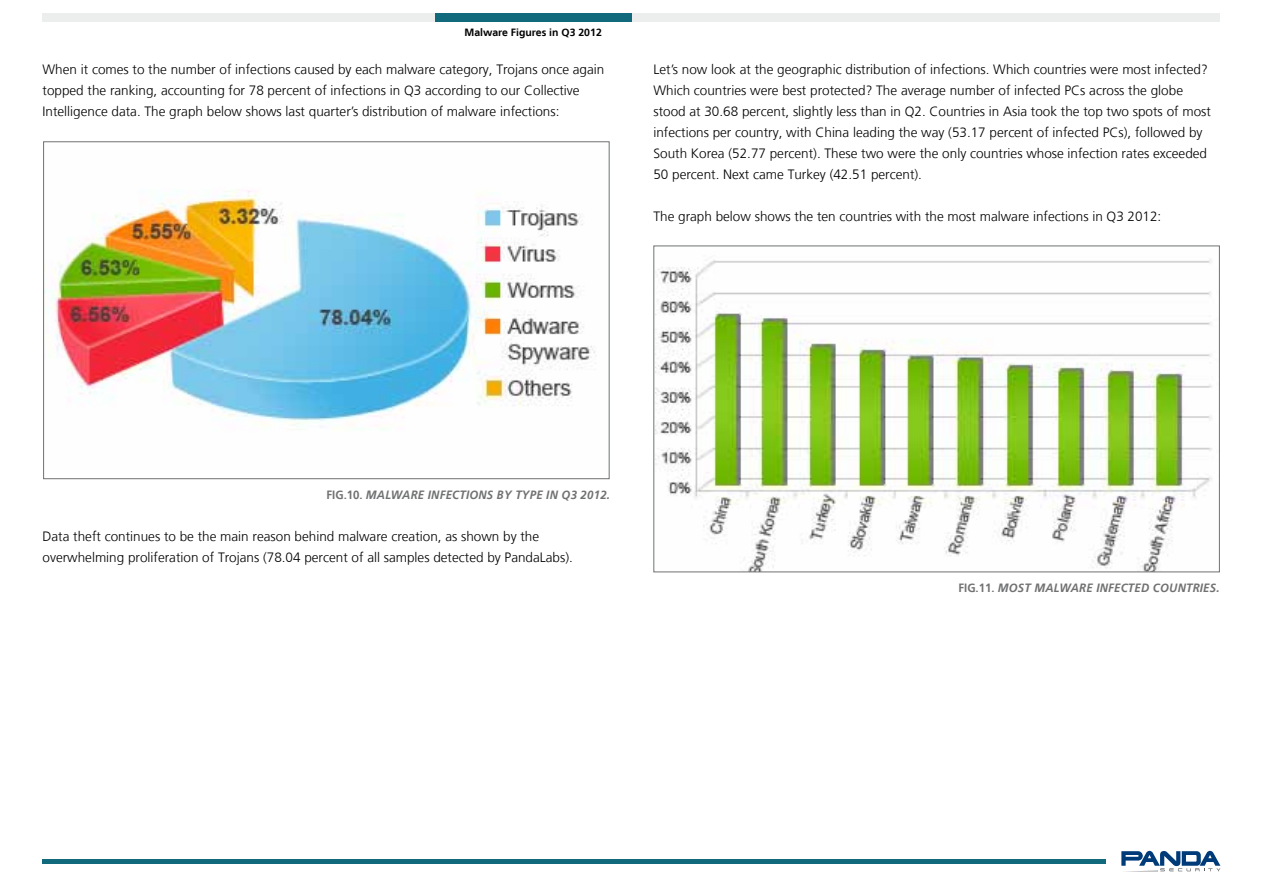
<style>
.page{position:relative;width:1263px;height:893px;background:#fff}
.page>*{position:absolute;margin:0;border:0;box-sizing:border-box;transform-origin:0 0}
.t1{font:300 13.5px/21px "Frutiger LT";color:#000}
.t2{font:italic 700 12px "Frutiger LT";letter-spacing:.02em;color:#707172;scale:.95 1}
.t3{font:700 10.5px "Frutiger LT";color:#000}
.s1{font-style:normal}
</style>
<div class="page">
<img style="left:45px;top:189px;width:551px;height:241px">
<div style="left:43px;top:13px;width:1177px;height:8px;background:#eceded"></div>
<div style="left:435px;top:13px;width:196px;height:8px;background:#106a7b"></div>
<hr style="left:43px;top:859px;width:1063px;height:4px;background:#106a7b">
<svg style="left:1121px;top:851px;width:99px;height:21px"></svg>
<img style="left:656px;top:259px;width:556px;height:311px">
<p class="t3" style="left:464px;top:26px;width:139px">Malware Figures in Q3 2012</p>
<p class="t1" style="left:43px;top:59px;width:563px">When it comes to the number of infections caused by each malware category, Trojans once again topped the ranking, accounting for 78 percent of infections in Q3 according to our Collective<br>Intelligence data. The graph below shows last quarter’s distribution of malware infections:</p>
<p class="t1" style="left:653px;top:59px;width:559px">Let’s now look at the geographic distribution of infections. Which countries were most infected?<br>Which countries were best protected? The average number of infected PCs across the globe stood at 30.68 percent, slightly less than in Q2. Countries in Asia took the top two spots of most infections per country, with China leading the way (53.17 percent of infected PCs), followed by South Korea (52.77 percent). These two were the only countries whose infection rates exceeded 50 percent. Next came Turkey (42.51 percent).</p>
<p class="t1" style="left:653px;top:206px;width:509px">The graph below shows the ten countries with the most malware infections in Q3 2012:</p>
<p class="t2" style="left:327px;top:487px;width:300px"><span class="s1">FIG.10.</span> MALWARE INFECTIONS BY TYPE IN Q3 2012.</p>
<p class="t1" style="left:43px;top:526px;width:532px">Data theft continues to be the main reason behind malware creation, as shown by the overwhelming proliferation of Trojans (78.04 percent of all samples detected by PandaLabs).</p>
<p class="t2" style="left:958px;top:581px;width:277px"><span class="s1">FIG.11.</span> MOST MALWARE INFECTED COUNTRIES.</p>
</div>
